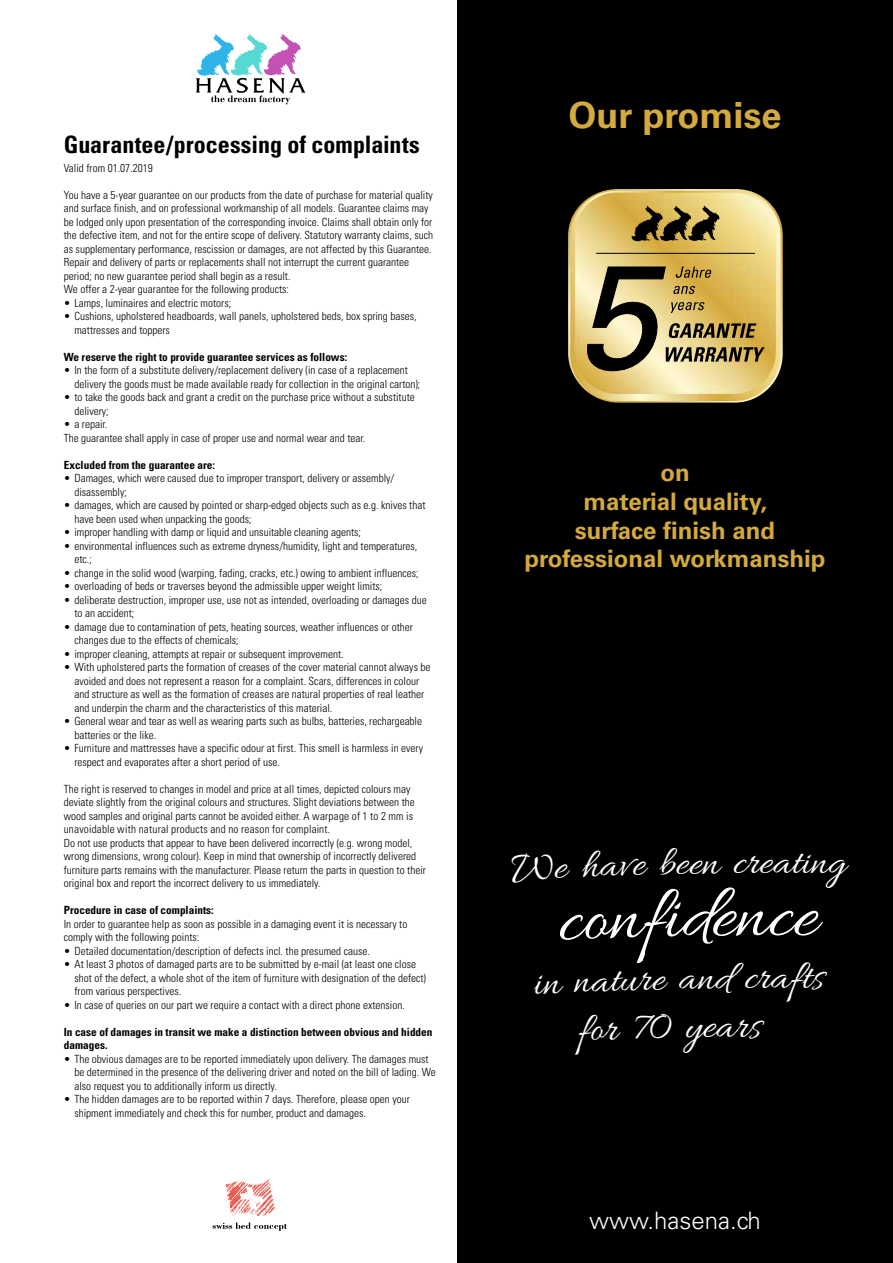
<style>
.page{position:relative;width:893px;height:1263px;background:#fff}
.page>*{position:absolute;margin:0;border:0;box-sizing:border-box;transform-origin:0 0}
.t1{font:78px "Allura";color:#fff}
.t2{font:42px "Allura";color:#fff}
.t3{font:700 36px "Univers LT Std";color:#d4aa3f}
.t4{font:700 24px/28.8px "Univers LT Std";color:#d4aa3f;text-align:center}
.t5{font:700 condensed 24px "Univers LT Std";color:#000}
.t6{font:300 24px "Univers LT Std";color:#fff}
.t7{font:300 condensed 11.25px/13.5px "Univers LT Std";color:#000}
.t8{font:700 condensed 11.25px/13.5px "Univers LT Std";color:#000}
</style>
<div class="page">
<div style="left:457px;top:0;width:436px;height:1263px;background:#000"></div>
<img style="left:568px;top:189px;width:215px;height:214px">
<img style="left:570px;top:191px;width:211px;height:210px">
<img style="left:575px;top:193px;width:201px;height:201px">
<svg style="left:585px;top:266px;width:180px;height:105px"></svg>
<hr style="left:596px;top:253px;width:159px;height:1px;background:#010202">
<svg style="left:631px;top:206px;width:89px;height:36px"></svg>
<svg style="left:196px;top:34px;width:110px;height:70px"></svg>
<svg style="left:213px;top:1179px;width:74px;height:52px"></svg>
<h3 class="t5" style="left:64px;top:130px;width:358px">Guarantee/processing of complaints</h3>
<p class="t7" style="left:64px;top:161px;width:90px">Valid from 01.07.2019</p>
<p class="t7" style="left:64px;top:188px;width:371px">You have a 5-year guarantee on our products from the date of purchase for material quality and surface finish, and on professional workmanship of all models. Guarantee claims may be lodged only upon presentation of the corresponding invoice. Claims shall obtain only for the defective item, and not for the entire scope of delivery. Statutory warranty claims, such as supplementary performance, rescission or damages, are not affected by this Guarantee.<br>Repair and delivery of parts or replacements shall not interrupt the current guarantee period; no new guarantee period shall begin as a result.<br>We offer a 2-year guarantee for the following products:</p>
<p class="t7" style="left:64px;top:296px;width:169px">• Lamps, luminaires and electric motors;</p>
<p class="t7" style="left:74px;top:310px;width:344px;text-indent:-11px">• Cushions, upholstered headboards, wall panels, upholstered beds, box spring bases, mattresses and toppers</p>
<p class="t8" style="left:64px;top:350px;width:285px">We reserve the right to provide guarantee services as follows:</p>
<p class="t7" style="left:74px;top:364px;width:348px;text-indent:-11px">• In the form of a substitute delivery/replacement delivery (in case of a replacement delivery the goods must be made available ready for collection in the original carton);</p>
<p class="t7" style="left:74px;top:391px;width:342px;text-indent:-11px">• to take the goods back and grant a credit on the purchase price without a substitute delivery;</p>
<p class="t7" style="left:64px;top:418px;width:303px">• a repair.<br>The guarantee shall apply in case of proper use and normal wear and tear.</p>
<p class="t8" style="left:64px;top:458px;width:153px">Excluded from the guarantee are:</p>
<p class="t7" style="left:74px;top:472px;width:321px;text-indent:-11px">• Damages, which were caused due to improper transport, delivery or assembly/ disassembly;</p>
<p class="t7" style="left:74px;top:499px;width:353px;text-indent:-11px">• damages, which are caused by pointed or sharp-edged objects such as e.g. knives that have been used when unpacking the goods;</p>
<p class="t7" style="left:64px;top:526px;width:299px">• improper handling with damp or liquid and unsuitable cleaning agents;</p>
<p class="t7" style="left:74px;top:539px;width:345px;text-indent:-11px">• environmental influences such as extreme dryness/humidity, light and temperatures, etc.;</p>
<p class="t7" style="left:64px;top:566px;width:356px">• change in the solid wood (warping, fading, cracks, etc.) owing to ambient influences;</p>
<p class="t7" style="left:64px;top:580px;width:320px">• overloading of beds or traverses beyond the admissible upper weight limits;</p>
<p class="t7" style="left:74px;top:593px;width:354px;text-indent:-11px">• deliberate destruction, improper use, use not as intended, overloading or damages due to an accident;</p>
<p class="t7" style="left:74px;top:620px;width:340px;text-indent:-11px">• damage due to contamination of pets, heating sources, weather influences or other changes due to the effects of chemicals;</p>
<p class="t7" style="left:64px;top:647px;width:281px">• improper cleaning, attempts at repair or subsequent improvement.</p>
<p class="t7" style="left:74px;top:661px;width:358px;text-indent:-11px">• With upholstered parts the formation of creases of the cover material cannot always be avoided and does not represent a reason for a complaint. Scars, differences in colour and structure as well as the formation of creases are natural properties of real leather and underpin the charm and the characteristics of this material.</p>
<p class="t7" style="left:74px;top:715px;width:349px;text-indent:-11px">• General wear and tear as well as wearing parts such as bulbs, batteries, rechargeable batteries or the like.</p>
<p class="t7" style="left:74px;top:742px;width:350px;text-indent:-11px">• Furniture and mattresses have a specific odour at first. This smell is harmless in every respect and evaporates after a short period of use.</p>
<p class="t7" style="left:64px;top:782px;width:364px">The right is reserved to changes in model and price at all times, depicted colours may deviate slightly from the original colours and structures. Slight deviations between the wood samples and original parts cannot be avoided either. A warpage of 1 to 2 mm is unavoidable with natural products and no reason for complaint.<br>Do not use products that appear to have been delivered incorrectly (e.g. wrong model, wrong dimensions, wrong colour). Keep in mind that ownership of incorrectly delivered furniture parts remains with the manufacturer. Please return the parts in question to their original box and report the incorrect delivery to us immediately.</p>
<p class="t8" style="left:64px;top:903px;width:151px">Procedure in case of complaints:</p>
<p class="t7" style="left:64px;top:917px;width:345px">In order to guarantee help as soon as possible in a damaging event it is necessary to comply with the following points:</p>
<p class="t7" style="left:64px;top:944px;width:308px">• Detailed documentation/description of defects incl. the presumed cause.</p>
<p class="t7" style="left:74px;top:958px;width:353px;text-indent:-11px">• At least 3 photos of damaged parts are to be submitted by e-mail (at least one close shot of the defect, a whole shot of the item of furniture with designation of the defect) from various perspectives.</p>
<p class="t7" style="left:64px;top:998px;width:343px">• In case of queries on our part we require a contact with a direct phone extension.</p>
<p class="t8" style="left:64px;top:1025px;width:370px">In case of damages in transit we make a distinction between obvious and hidden damages.</p>
<p class="t7" style="left:74px;top:1052px;width:363px;text-indent:-11px">• The obvious damages are to be reported immediately upon delivery. The damages must be determined in the presence of the delivering driver and noted on the bill of lading. We also request you to additionally inform us directly.</p>
<p class="t7" style="left:74px;top:1093px;width:337px;text-indent:-11px">• The hidden damages are to be reported within 7 days. Therefore, please open your shipment immediately and check this for number, product and damages.</p>
<h3 class="t3" style="left:568px;top:94px;width:215px">Our promise</h3>
<h3 class="t4" style="left:525px;top:458px;width:303px">on<br>material quality,<br>surface finish and professional workmanship</h3>
<h2 class="t2" style="left:553px;top:843px;width:93px;rotate:-2deg">e have</h2>
<h2 class="t2" style="left:659px;top:840px;width:88px;rotate:-1deg">been c</h2>
<h2 class="t2" style="left:746px;top:838px;width:101px">reating</h2>
<h1 class="t1" style="left:641px;top:873px;width:96px;rotate:-1deg">fide</h1>
<h1 class="t1" style="left:736px;top:871px;width:83px">nce</h1>
<h2 class="t2" style="left:638px;top:955px;width:94px;rotate:-1deg">re and</h2>
<h2 class="t2" style="left:744px;top:953px;width:81px">crafts</h2>
<h2 class="t2" style="left:631px;top:1004px;width:119px;rotate:-1deg">70 year</h2>
<h2 class="t2" style="left:533px;top:959px;width:106px;rotate:-2deg">in natu</h2>
<h2 class="t2" style="left:749px;top:1002px;width:14px">s</h2>
<h3 class="t6" style="left:589px;top:1206px;width:173px">www.hasena.ch</h3>
</div>
